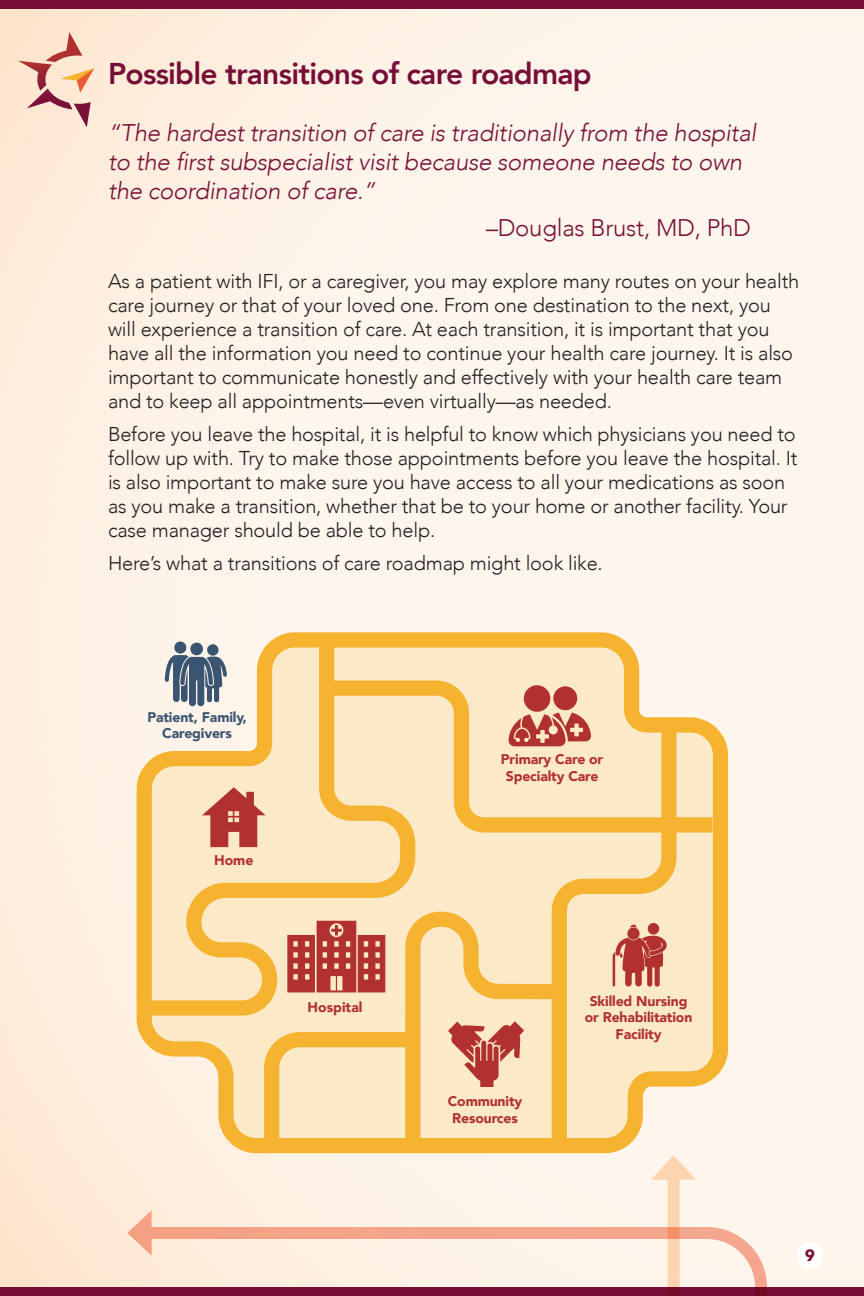
<style>
.page{position:relative;width:864px;height:1296px;background:#fff}
.page>*{position:absolute;margin:0;border:0;box-sizing:border-box;transform-origin:0 0}
.section_title{font:800 30px "Avenir";letter-spacing:-.025em;color:#770e37}
.body_copy_1{font:italic 300 24px/28.8px "Avenir";letter-spacing:-.01em;color:#770e37}
.body_copy_1-2{font:300 24px "Avenir";letter-spacing:-.01em;color:#770e37}
.body_copy_1-3{font:300 20px/24px "Avenir";letter-spacing:-.01em;color:#231f20}
.t1{font:700 16px "Avenir Next";color:#770e37}
.t2{font:900 14px/16.8px "Avenir";letter-spacing:-.01em;color:#b1312f;text-align:center}
.t3{font:900 14px/15.2px "Avenir";letter-spacing:-.01em;color:#395572;text-align:center}
</style>
<div class="page">
<div style="left:0;top:0;width:864px;height:1296px;background:linear-gradient(to right,#feefe0,#fef8f1)"></div>
<div style="left:796px;top:1242px;width:28px;height:27px;background:#fff;border-radius:50%"></div>
<div style="left:0;top:0;width:864px;height:9px;background:#770e37"></div>
<div style="left:0;top:1287px;width:864px;height:9px;background:#770e37"></div>
<div style="left:668px;top:1170px;width:12px;height:126px;background:#fdd3a9"></div>
<svg style="left:651px;top:1155px;width:45px;height:25px"></svg>
<svg style="left:130px;top:1208px;width:639px;height:88px;background:#eecec5"></svg>
<svg style="left:127px;top:1210px;width:25px;height:46px"></svg>
<svg style="left:18px;top:32px;width:76px;height:95px;background:#ebc4b3"></svg>
<svg style="left:137px;top:632px;width:591px;height:521px;background:#fbe0b0"></svg>
<svg style="left:136px;top:631px;width:287px;height:392px;background:#fadca5"></svg>
<svg style="left:544px;top:840px;width:140px;height:314px;background:#fbe2b5"></svg>
<svg style="left:309px;top:673px;width:419px;height:167px;background:#fadca5"></svg>
<div style="left:524px;top:685px;width:26px;height:27px;background:#b1312f;border-radius:50%"></div>
<div style="left:553px;top:686px;width:24px;height:24px;background:#b1312f;border-radius:50%"></div>
<svg style="left:509px;top:713px;width:82px;height:33px;background:#ce7a6b"></svg>
<svg style="left:613px;top:922px;width:54px;height:65px;background:#d18070"></svg>
<svg style="left:256px;top:904px;width:317px;height:255px;background:#f3cb96"></svg>
<svg style="left:202px;top:787px;width:64px;height:60px;background:#d07f6f"></svg>
<svg style="left:165px;top:641px;width:62px;height:65px;background:#8895a2"></svg>
<p class="section_title" style="left:108px;top:50px;width:485px">Possible transitions of care roadmap</p>
<p class="body_copy_1" style="left:108px;top:118px;width:650px">“The hardest transition of care is traditionally from the hospital to the first subspecialist visit because someone needs to own the coordination of care.”</p>
<p class="body_copy_1-2" style="left:486px;top:214px;width:267px">–Douglas Brust, MD, PhD</p>
<p class="body_copy_1-3" style="left:108px;top:269px;width:693px">As a patient with IFI, or a caregiver, you may explore many routes on your health care journey or that of your loved one. From one destination to the next, you will experience a transition of care. At each transition, it is important that you have all the information you need to continue your health care journey. It is also important to communicate honestly and effectively with your health care team and to keep all appointments—even virtually—as needed.</p>
<p class="body_copy_1-3" style="left:108px;top:422px;width:691px">Before you leave the hospital, it is helpful to know which physicians you need to follow up with. Try to make those appointments before you leave the hospital. It is also important to make sure you have access to all your medications as soon as you make a transition, whether that be to your home or another facility. Your case manager should be able to help.</p>
<p class="body_copy_1-3" style="left:108px;top:551px;width:496px">Here’s what a transitions of care roadmap might look like.</p>
<p class="t3" style="left:147px;top:710px;width:101px">Patient, Family,<br>Caregivers</p>
<p class="t2" style="left:214px;top:851px;width:41px">Home</p>
<p class="t2" style="left:308px;top:998px;width:56px">Hospital</p>
<p class="t2" style="left:501px;top:750px;width:104px">Primary Care or<br>Specialty Care</p>
<p class="t2" style="left:448px;top:1092px;width:76px">Community<br>Resources</p>
<p class="t2" style="left:585px;top:992px;width:109px">Skilled Nursing or Rehabilitation<br>Facility</p>
<p class="t1" style="left:805px;top:1241px;width:12px">9</p>
</div>
